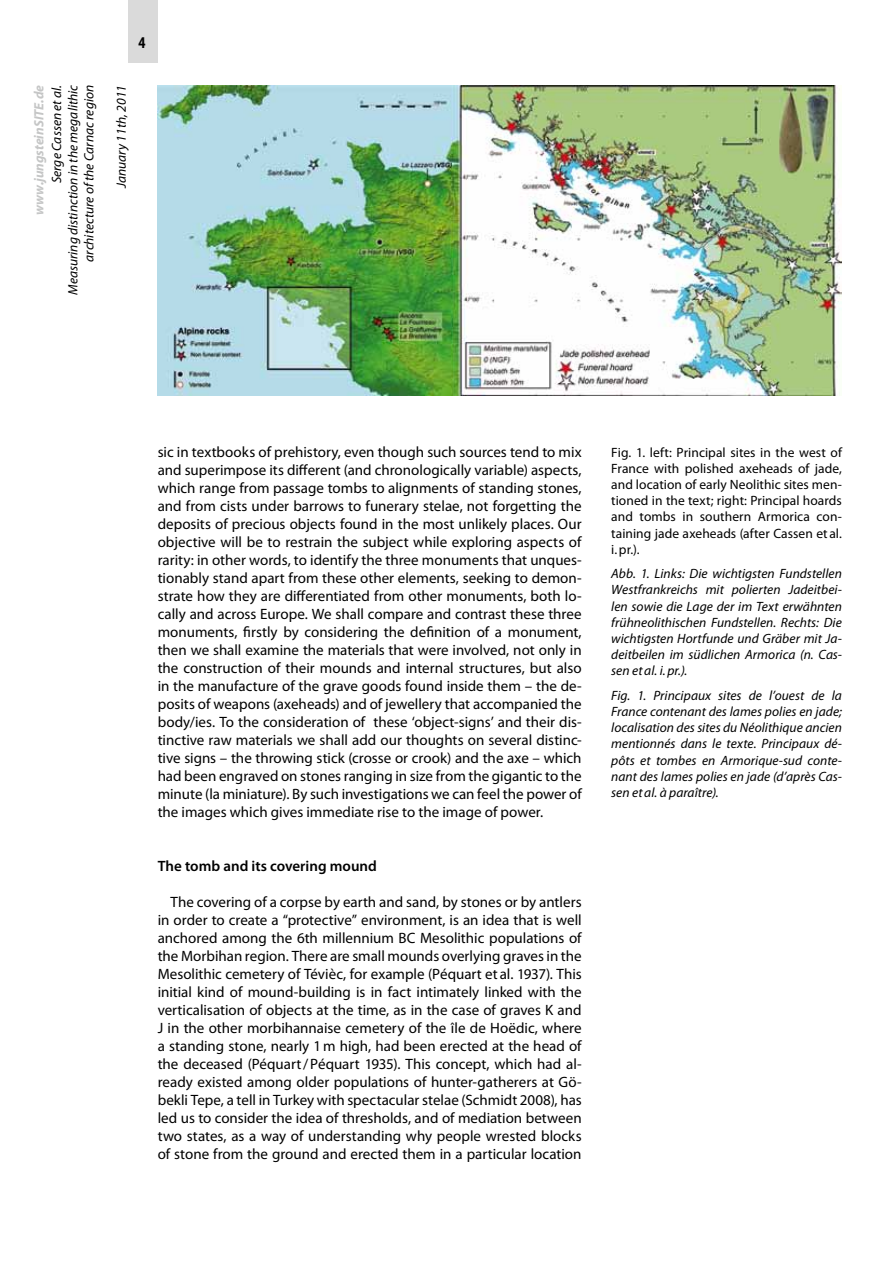
<style>
.page{position:relative;width:893px;height:1263px;background:#fff}
.page>*{position:absolute;margin:0;border:0;box-sizing:border-box;transform-origin:0 0}
.t1{font:700 condensed 16.5px "Myriad Pro";color:#000}
.t2{font:15px/18px "Myriad Pro";color:#000;text-align:justify}
.t3{font:600 15px "Myriad Pro";color:#000}
.t4{font:italic 13.5px/16.2px "Myriad Pro";color:#000;text-align:justify}
.t5{font:13.5px/16.2px "Myriad Pro";letter-spacing:.005em;color:#000;text-align:justify}
.t6{font:italic 700 13.5px "Myriad Pro";color:#c5c6c6}
</style>
<div class="page">
<div style="left:128px;top:0;width:30px;height:63px;background:#dadada"></div>
<img style="left:158px;top:85px;width:684px;height:311px">
<p class="t1" style="left:139px;top:32px;width:9px">4</p>
<p class="t4" style="left:48px;top:295px;width:211px;text-align:right;rotate:-90deg">Serge Cassen et al.<br>Measuring distinction in the megalithic architecture of the Carnac region</p>
<p class="t4" style="left:113px;top:188px;width:104px;rotate:-90deg">January 11th, 2011</p>
<p class="t6" style="left:30px;top:215px;width:132px;rotate:-90deg">www.jungsteinSITE.de</p>
<p class="t2" style="left:158px;top:442px;width:426px">sic in textbooks of prehistory, even though such sources tend to mix and superimpose its different (and chronologically variable) aspects, which range from passage tombs to alignments of standing stones, and from cists under barrows to funerary stelae, not forgetting the deposits of precious objects found in the most unlikely places. Our objective will be to restrain the subject while exploring aspects of rarity: in other words, to identify the three monuments that unques&shy;tionably stand apart from these other elements, seeking to demon&shy;strate how they are differentiated from other monuments, both lo&shy;cally and across Europe. We shall compare and contrast these three monuments, firstly by considering the definition of a monument, then we shall examine the materials that were involved, not only in the construction of their mounds and internal structures, but also in the manufacture of the grave goods found inside them – the de&shy;posits of weapons (axeheads) and of jewellery that accompanied the body/ies. To the consideration of these ‘object-signs’ and their dis&shy;tinctive raw materials we shall add our thoughts on several distinc&shy;tive signs – the throwing stick (crosse or crook) and the axe – which had been engraved on stones ranging in size from the gigantic to the minute (la miniature). By such investigations we can feel the power of the images which gives immediate rise to the image of power.</p>
<p class="t3" style="left:158px;top:856px;width:221px">The tomb and its covering mound</p>
<p class="t2" style="left:158px;top:892px;width:426px;text-indent:13px">The covering of a corpse by earth and sand, by stones or by antlers in order to create a “protective” environment, is an idea that is well anchored among the 6th millennium BC Mesolithic populations of the Morbihan region. There are small mounds overlying graves in the Mesolithic cemetery of Tévièc, for example (Péquart et al. 1937). This initial kind of mound-building is in fact intimately linked with the verticalisation of objects at the time, as in the case of graves K and J in the other morbihannaise cemetery of the île de Hoëdic, where a standing stone, nearly 1m high, had been erected at the head of the deceased (Péquart/Péquart 1935). This concept, which had al&shy;ready existed among older populations of hunter-gatherers at Gö&shy;bekli Tepe, a tell in Turkey with spectacular stelae (Schmidt 2008), has led us to consider the idea of thresholds, and of mediation between two states, as a way of understanding why people wrested blocks of stone from the ground and erected them in a particular location</p>
<p class="t5" style="left:611px;top:444px;width:232px">Fig. 1. left: Principal sites in the west of France with polished axeheads of jade, and location of early Neolithic sites men&shy;tioned in the text; right: Principal hoards and tombs in southern Armorica con&shy;taining jade axeheads (after Cassen et al. i.pr.).</p>
<p class="t4" style="left:611px;top:565px;width:232px">Abb. 1. Links: Die wichtigsten Fundstellen Westfrankreichs mit polierten Jadeitbei&shy;len sowie die Lage der im Text erwähnten frühneolithischen Fundstellen. Rechts: Die wichtigsten Hortfunde und Gräber mit Ja&shy;deitbeilen im südlichen Armorica (n. Cas&shy;sen etal. i.pr.).</p>
<p class="t4" style="left:611px;top:687px;width:232px">Fig. 1. Principaux sites de l’ouest de la France contenant des lames polies en jade; localisation des sites du Néolithique ancien mentionnés dans le texte. Principaux dé&shy;pôts et tombes en Armorique-sud conte&shy;nant des lames polies en jade (d’après Cas&shy;sen etal. à paraître).</p>
</div>
